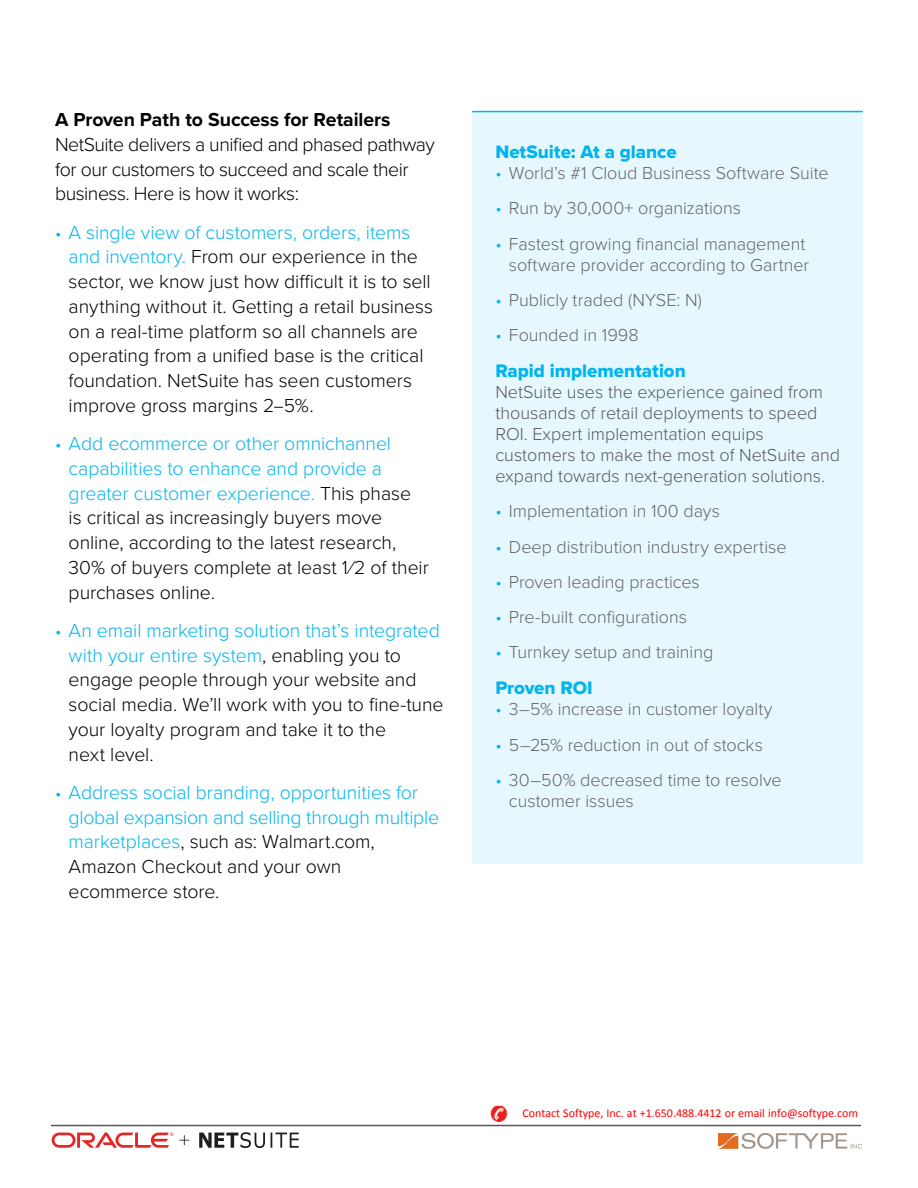
<style>
.page{position:relative;width:918px;height:1188px;background:#fff}
.page>*{position:absolute;margin:0;border:0;box-sizing:border-box;transform-origin:0 0}
.Body{font:300 19.5px/24.8px "Proxima Nova";letter-spacing:-.005em;color:#000}
.t1{font:300 19.5px/24.8px "Proxima Nova";letter-spacing:-.005em;color:#00b5ef}
.Body-2{font:300 19.5px/24.8px "Proxima Nova";letter-spacing:-.025em;color:#000}
.H2_Main_Body_Header{font:700 19.5px "Proxima Nova";letter-spacing:-.005em;color:#000}
.H3_sidebar_blue_head{font:18.75px "Proxima Nova Extrabld";color:#00b5ef}
.t2{font:300 18px/21.6px "Proxima Nova";letter-spacing:-.005em;color:#666;text-align:right}
.H3_sidebar_blue_head-2{font:300 18px/21px "Proxima Nova";color:#58595b}
.t3{font:12px "Calibri";color:#f00}
.s1{font-size:18px;color:#00b5ef}
.s2{color:#00b5ef}
.s3{font-size:18px}
.s4{color:#000}
</style>
<div class="page">
<div style="left:472px;top:112px;width:391px;height:752px;background:#e6f8fd"></div>
<hr style="left:472px;top:111px;width:391px;height:1px;background:#00b5ef">
<hr style="left:51px;top:1125px;width:810px;height:1px;background:#57585a">
<img style="left:491px;top:1106px;width:17px;height:15px">
<img style="left:718px;top:1133px;width:143px;height:16px">
<svg style="left:52px;top:1132px;width:247px;height:16px"></svg>
<p class="H2_Main_Body_Header" style="left:55px;top:105px;width:337px">A Proven Path to Success for Retailers</p>
<p class="Body-2" style="left:55px;top:131px;width:381px">NetSuite delivers a unified and phased pathway for our customers to succeed and scale their business. Here is how it works:</p>
<p class="Body" style="left:69px;top:219px;width:366px;text-indent:-14px"><span class="s1">•</span> <span class="s2">A single view of customers, orders, items and inventory.</span> From our experience in the sector, we know just how difficult it is to sell anything without it. Getting a retail business on a real-time platform so all channels are operating from a unified base is the critical foundation. NetSuite has seen customers improve gross margins 2–5%.</p>
<p class="Body" style="left:69px;top:430px;width:362px;text-indent:-14px"><span class="s1">•</span> <span class="s2">Add ecommerce or other omnichannel capabilities to enhance and provide a greater customer experience.</span> This phase is critical as increasingly buyers move online, according to the latest research, 30% of buyers complete at least 1⁄2 of their purchases online.</p>
<p class="Body" style="left:69px;top:617px;width:376px;text-indent:-14px"><span class="s1">•</span> <span class="s2">An email marketing solution that’s integrated with your entire system</span>, enabling you to engage people through your website and social media. We’ll work with you to fine-tune your loyalty program and take it to the<br>next level.</p>
<p class="t1" style="left:69px;top:779px;width:372px;text-indent:-14px"><span class="s3">•</span> Address social branding, opportunities for global expansion and selling through multiple marketplaces<span class="s4">, such as: Walmart.com, Amazon Checkout and your own ecommerce store.</span></p>
<p class="H3_sidebar_blue_head" style="left:495px;top:138px;width:183px">NetSuite: At a glance</p>
<p class="t2" style="left:495px;top:162px;width:335px"><span class="s2">•</span> World’s #1 Cloud Business Software Suite</p>
<p class="t2" style="left:495px;top:197px;width:247px"><span class="s2">•</span> Run by 30,000+ organizations</p>
<p class="t2" style="left:495px;top:232px;width:315px"><span class="s2">•</span> Fastest growing financial management software provider according to Gartner</p>
<p class="t2" style="left:495px;top:289px;width:208px"><span class="s2">•</span> Publicly traded (NYSE: N)</p>
<p class="t2" style="left:495px;top:324px;width:145px"><span class="s2">•</span> Founded in 1998</p>
<p class="H3_sidebar_blue_head" style="left:495px;top:357px;width:192px">Rapid implementation</p>
<p class="H3_sidebar_blue_head-2" style="left:495px;top:381px;width:346px">NetSuite uses the experience gained from thousands of retail deployments to speed ROI. Expert implementation equips customers to make the most of NetSuite and expand towards next-generation solutions.</p>
<p class="t2" style="left:495px;top:500px;width:226px"><span class="s2">•</span> Implementation in 100 days</p>
<p class="t2" style="left:495px;top:535px;width:293px"><span class="s2">•</span> Deep distribution industry expertise</p>
<p class="t2" style="left:495px;top:570px;width:206px"><span class="s2">•</span> Proven leading practices</p>
<p class="t2" style="left:495px;top:605px;width:193px"><span class="s2">•</span> Pre-built configurations</p>
<p class="t2" style="left:495px;top:640px;width:219px"><span class="s2">•</span> Turnkey setup and training</p>
<p class="H3_sidebar_blue_head" style="left:495px;top:674px;width:99px">Proven ROI</p>
<p class="t2" style="left:495px;top:698px;width:279px"><span class="s2">•</span> 3–5% increase in customer loyalty</p>
<p class="t2" style="left:495px;top:733px;width:269px"><span class="s2">•</span> 5–25% reduction in out of stocks</p>
<p class="t2" style="left:509px;top:768px;width:274px;text-align:left;text-indent:-14px"><span class="s2">•</span> 30–50% decreased time to resolve customer issues</p>
<p class="t3" style="left:522px;top:1106px;width:337px">Contact Softype, Inc. at +1.650.488.4412 or email info@softype.com</p>
</div>
